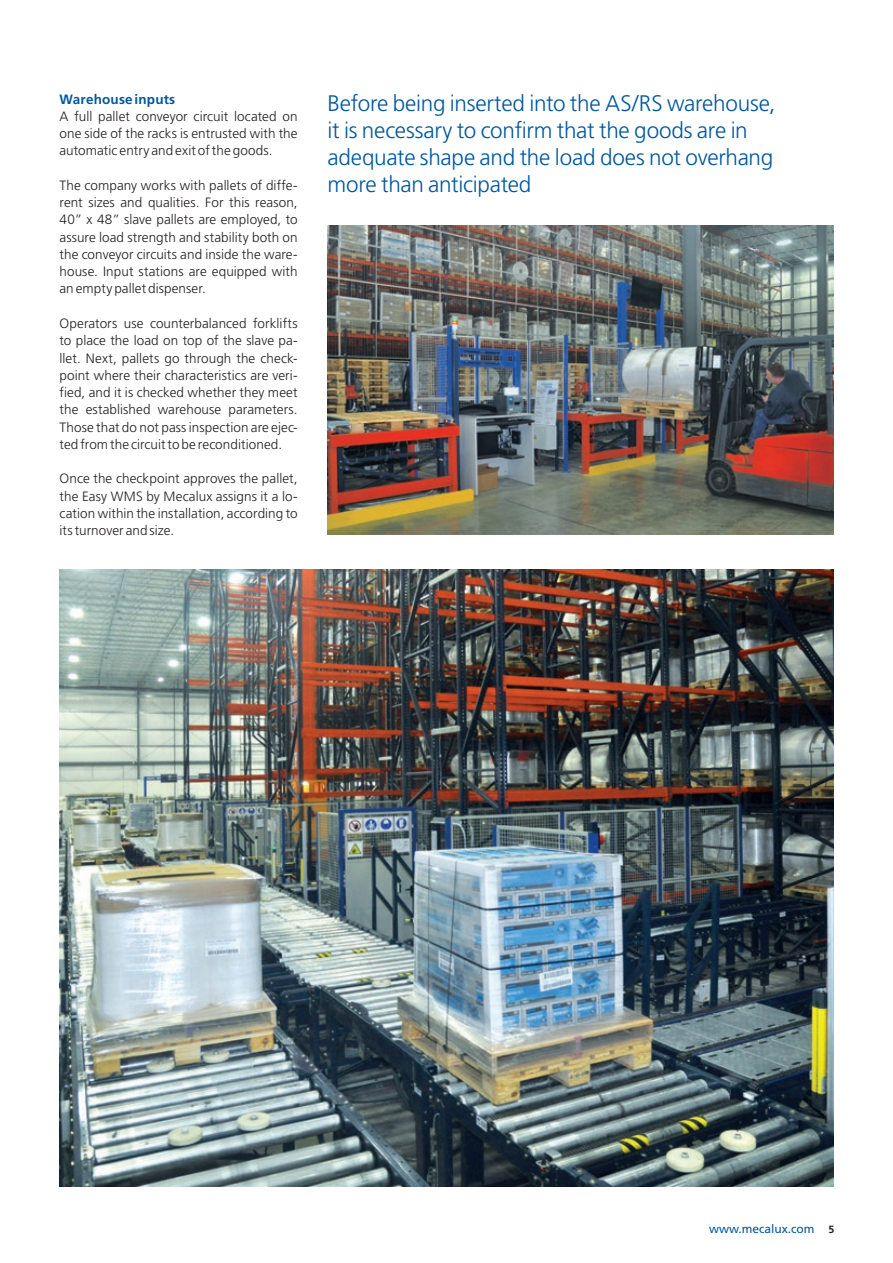
<style>
.page{position:relative;width:893px;height:1263px;background:#fff}
.page>*{position:absolute;margin:0;border:0;box-sizing:border-box;transform-origin:0 0}
.t1{font:300 22.5px/27px "Frutiger LT Std";letter-spacing:-.01em;color:#01579f}
.t2{font:300 13.5px/17.2px "Frutiger LT Std";letter-spacing:.005em;color:#231f20;text-align:justify}
.t3{font:700 13.5px "Frutiger LT Std";letter-spacing:.01em;color:#01579f}
.t4{font:12px "Frutiger LT Std";color:#01579f}
.s1{font-weight:700;font-size:10.5px;color:#231f20}
</style>
<div class="page">
<img style="left:327px;top:225px;width:506px;height:309px">
<img style="left:60px;top:569px;width:773px;height:618px">
<p class="t3" style="left:60px;top:91px;width:117px">Warehouse inputs</p>
<p class="t2" style="left:60px;top:108px;width:240px">A full pallet conveyor circuit located on one side of the racks is entrusted with the automatic entry and exit of the goods.</p>
<p class="t2" style="left:60px;top:177px;width:240px">The company works with pallets of diffe&shy;rent sizes and qualities. For this reason, 40” x 48” slave pallets are employed, to assure load strength and stability both on the conveyor circuits and inside the ware&shy;house. Input stations are equipped with an empty pallet dispenser.</p>
<p class="t2" style="left:60px;top:315px;width:240px">Operators use counterbalanced forklifts to place the load on top of the slave pa&shy;llet. Next, pallets go through the check&shy;point where their characteristics are veri&shy;fied, and it is checked whether they meet the established warehouse parameters.<br>Those that do not pass inspection are ejec&shy;ted from the circuit to be reconditioned.</p>
<p class="t2" style="left:60px;top:470px;width:240px">Once the checkpoint approves the pallet, the Easy WMS by Mecalux assigns it a lo&shy;cation within the installation, according to its turnover and size.</p>
<h1 class="t1" style="left:327px;top:90px;width:449px">Before being inserted into the AS/RS warehouse, it is necessary to confirm that the goods are in adequate shape and the load does not overhang more than anticipated</h1>
<p class="t4" style="left:709px;top:1221px;width:127px">www.mecalux.com <span class="s1">5</span></p>
</div>
